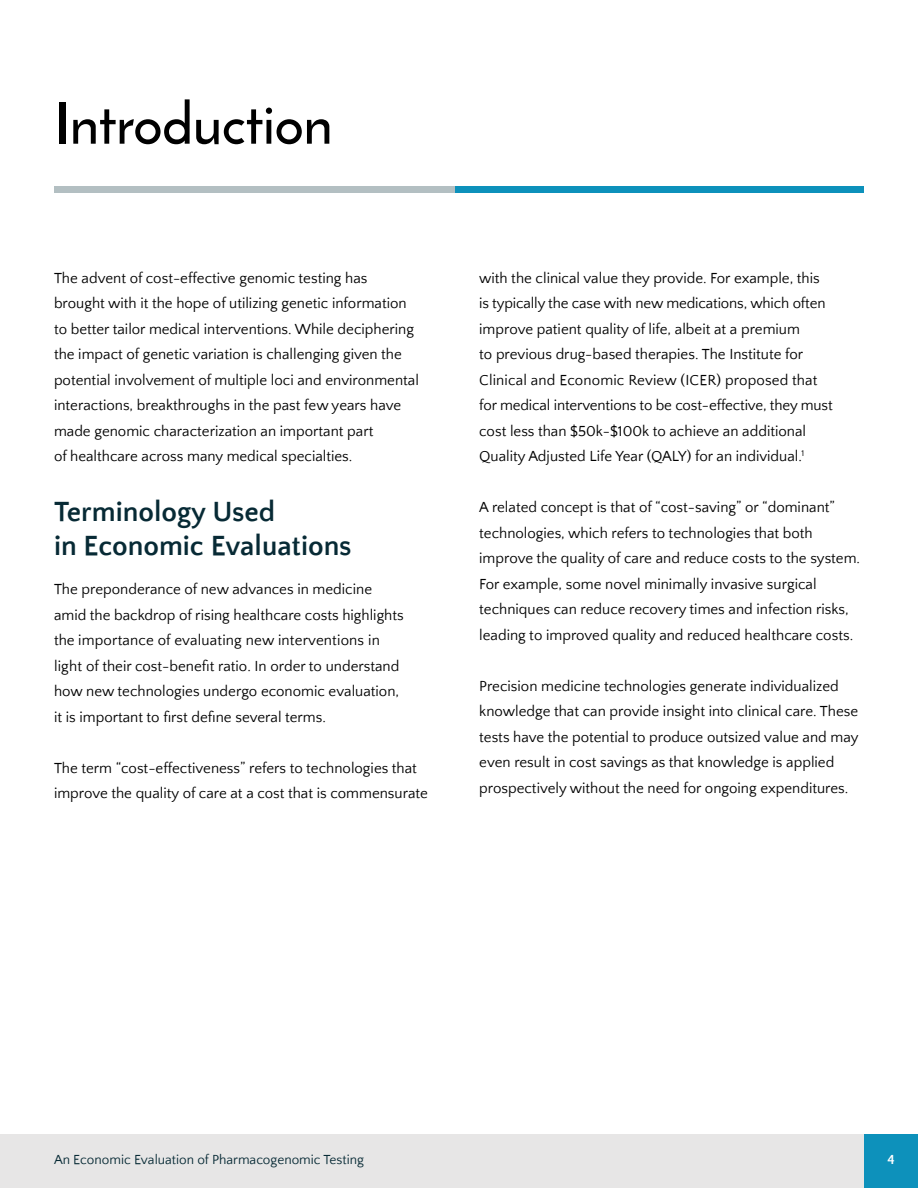
<style>
.page{position:relative;width:918px;height:1188px;background:#fff}
.page>*{position:absolute;margin:0;border:0;box-sizing:border-box;transform-origin:0 0}
.t1{font:57px "Reem Kufi";color:#000}
.t2{font:700 28.5px/34.2px "Quattrocento Sans";color:#072a35}
.t3{font:15px/25.5px "Quattrocento Sans";color:#000}
.t4{font:13.5px "Quattrocento Sans";color:#072a35}
.t5{font:700 13.5px "Quattrocento Sans";color:#fff}
</style>
<div class="page">
<div style="left:0;top:1134px;width:872px;height:54px;background:#e7e6e6"></div>
<div style="left:864px;top:1134px;width:54px;height:54px;background:#0d91bb"></div>
<div style="left:54px;top:186px;width:408px;height:7px;background:#b3bfc2"></div>
<div style="left:456px;top:186px;width:408px;height:7px;background:#0d91bb"></div>
<h1 class="t1" style="left:54px;top:86px;width:280px">Introduction</h1>
<p class="t3" style="left:54px;top:266px;width:366px">The advent of cost-effective genomic testing has brought with it the hope of utilizing genetic information to better tailor medical interventions. While deciphering the impact of genetic variation is challenging given the potential involvement of multiple loci and environmental interactions, breakthroughs in the past few years have made genomic characterization an important part<br>of healthcare across many medical specialties.</p>
<h2 class="t2" style="left:54px;top:495px;width:299px">Terminology Used<br>in Economic Evaluations</h2>
<p class="t3" style="left:54px;top:577px;width:351px">The preponderance of new advances in medicine amid the backdrop of rising healthcare costs highlights the importance of evaluating new interventions in light of their cost-benefit ratio. In order to understand how new technologies undergo economic evaluation, it is important to first define several terms.</p>
<p class="t3" style="left:54px;top:755px;width:376px">The term “cost-effectiveness” refers to technologies that improve the quality of care at a cost that is commensurate</p>
<p class="t3" style="left:479px;top:266px;width:355px">with the clinical value they provide. For example, this is typically the case with new medications, which often improve patient quality of life, albeit at a premium<br>to previous drug-based therapies. The Institute for Clinical and Economic Review (ICER) proposed that for medical interventions to be cost-effective, they must cost less than $50k-$100k to achieve an additional Quality Adjusted Life Year (QALY) for an individual.<sup>1</sup></p>
<p class="t3" style="left:479px;top:495px;width:382px">A related concept is that of “cost-saving” or “dominant” technologies, which refers to technologies that both improve the quality of care and reduce costs to the system.<br>For example, some novel minimally invasive surgical techniques can reduce recovery times and infection risks, leading to improved quality and reduced healthcare costs.</p>
<p class="t3" style="left:479px;top:674px;width:381px">Precision medicine technologies generate individualized knowledge that can provide insight into clinical care. These tests have the potential to produce outsized value and may even result in cost savings as that knowledge is applied prospectively without the need for ongoing expenditures.</p>
<p class="t4" style="left:54px;top:1152px;width:312px">An Economic Evaluation of Pharmacogenomic Testing</p>
<p class="t5" style="left:887px;top:1152px;width:9px">4</p>
</div>
